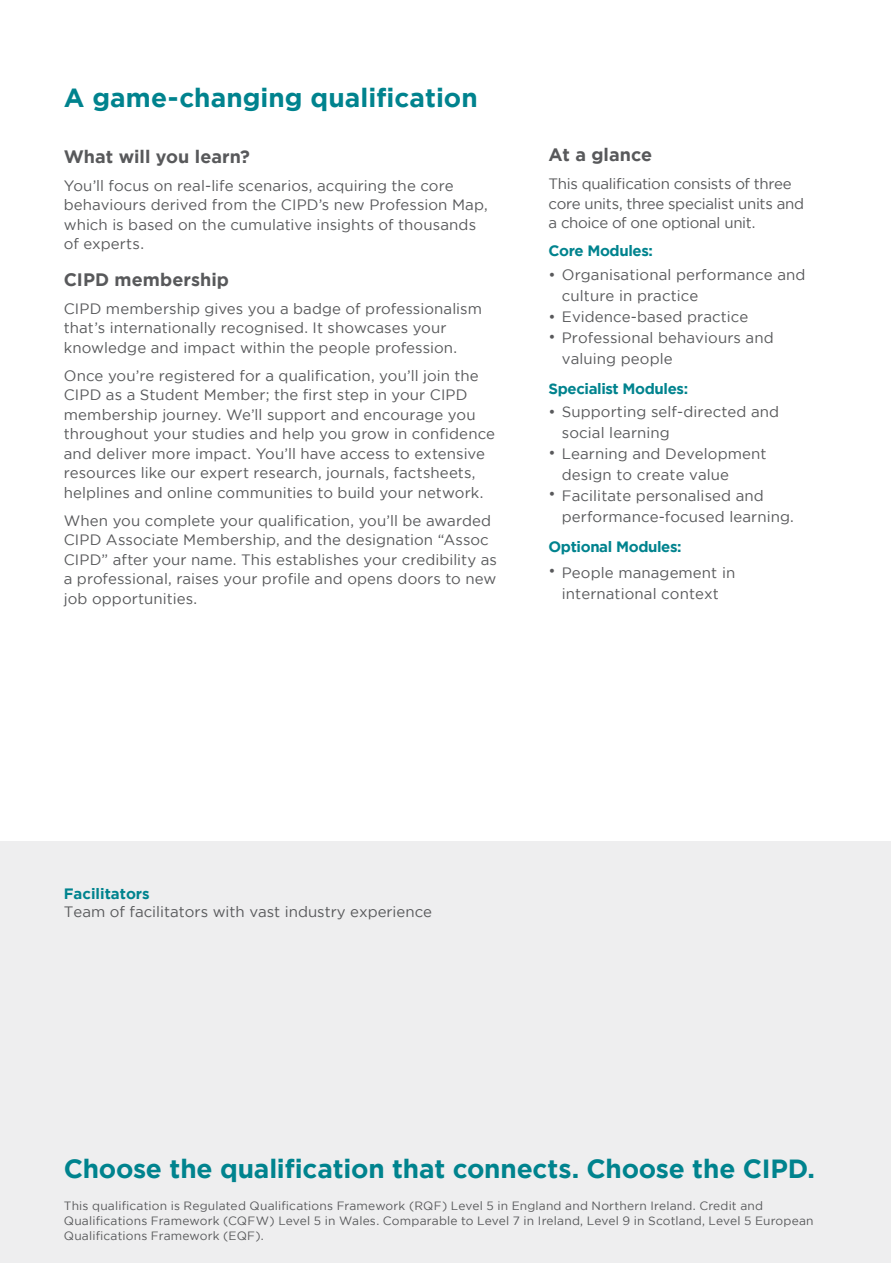
<style>
.page{position:relative;width:893px;height:1263px;background:#fff}
.page>*{position:absolute;margin:0;border:0;box-sizing:border-box;transform-origin:0 0}
.t1{font:700 26.25px "Gotham";letter-spacing:-.005em;color:#00838e}
.t2{font:700 18px "Gotham";letter-spacing:.005em;color:#58595b}
.t3{font:15px/19.5px "Gotham";letter-spacing:.005em;color:#58595b}
.t4{font:15px/19.5px "Gotham";letter-spacing:-.02em;color:#58595b}
.t5{font:700 15px "Gotham";letter-spacing:-.025em;color:#00838e}
.t6{font:700 15px "Gotham";color:#00838e}
.t7{font:12px/15px "Gotham";letter-spacing:.015em;color:#58595b}
</style>
<div class="page">
<div style="left:0;top:842px;width:891px;height:421px;background:#eeeeef"></div>
<h1 class="t1" style="left:64px;top:82px;width:415px">A game-changing qualification</h1>
<p class="t2" style="left:64px;top:146px;width:188px">What will you learn?</p>
<p class="t3" style="left:64px;top:175px;width:425px">You’ll focus on real-life scenarios, acquiring the core behaviours derived from the CIPD’s new Profession Map, which is based on the cumulative insights of thousands of experts.</p>
<p class="t2" style="left:64px;top:269px;width:167px">CIPD membership</p>
<p class="t3" style="left:64px;top:298px;width:420px">CIPD membership gives you a badge of professionalism that’s internationally recognised. It showcases your knowledge and impact within the people profession.</p>
<p class="t3" style="left:64px;top:365px;width:433px">Once you’re registered for a qualification, you’ll join the CIPD as a Student Member; the first step in your CIPD membership journey. We’ll support and encourage you throughout your studies and help you grow in confidence and deliver more impact. You’ll have access to extensive resources like our expert research, journals, factsheets, helplines and online communities to build your network.</p>
<p class="t3" style="left:64px;top:510px;width:435px">When you complete your qualification, you’ll be awarded CIPD Associate Membership, and the designation “Assoc CIPD” after your name. This establishes your credibility as a professional, raises your profile and opens doors to new job opportunities.</p>
<p class="t2" style="left:549px;top:144px;width:105px">At a glance</p>
<p class="t4" style="left:549px;top:174px;width:257px">This qualification consists of three core units, three specialist units and a choice of one optional unit.</p>
<p class="t5" style="left:549px;top:242px;width:106px">Core Modules:</p>
<p class="t3" style="left:549px;top:265px;width:259px">• Organisational performance and</p>
<p class="t3" style="left:549px;top:307px;width:201px">• Evidence-based practice</p>
<p class="t3" style="left:549px;top:328px;width:227px">• Professional behaviours and</p>
<p class="t3" style="left:562px;top:286px;width:138px">culture in practice</p>
<p class="t3" style="left:562px;top:349px;width:112px">valuing people</p>
<p class="t5" style="left:549px;top:380px;width:141px">Specialist Modules:</p>
<p class="t3" style="left:549px;top:401px;width:232px">• Supporting self-directed and</p>
<p class="t3" style="left:549px;top:443px;width:219px">• Learning and Development</p>
<p class="t3" style="left:549px;top:483px;width:9px">•</p>
<p class="t3" style="left:562px;top:422px;width:110px">social learning</p>
<p class="t3" style="left:562px;top:463px;width:233px;line-height:21px">design to create value<br>Facilitate personalised and performance-focused learning.</p>
<p class="t5" style="left:549px;top:538px;width:135px">Optional Modules:</p>
<p class="t3" style="left:549px;top:561px;width:9px">•</p>
<p class="t3" style="left:562px;top:561px;width:175px;line-height:21px">People management in international context</p>
<p class="t6" style="left:64px;top:885px;width:87px">Facilitators</p>
<p class="t3" style="left:64px;top:902px;width:370px">Team of facilitators with vast industry experience</p>
<h1 class="t1" style="left:64px;top:1153px;width:753px">Choose the qualification that connects. Choose the CIPD.</h1>
<p class="t7" style="left:64px;top:1198px;width:751px">This qualification is Regulated Qualifications Framework (RQF) Level 5 in England and Northern Ireland. Credit and<br>Qualifications Framework (CQFW) Level 5 in Wales. Comparable to Level 7 in Ireland, Level 9 in Scotland, Level 5 European<br>Qualifications Framework (EQF).</p>
</div>
